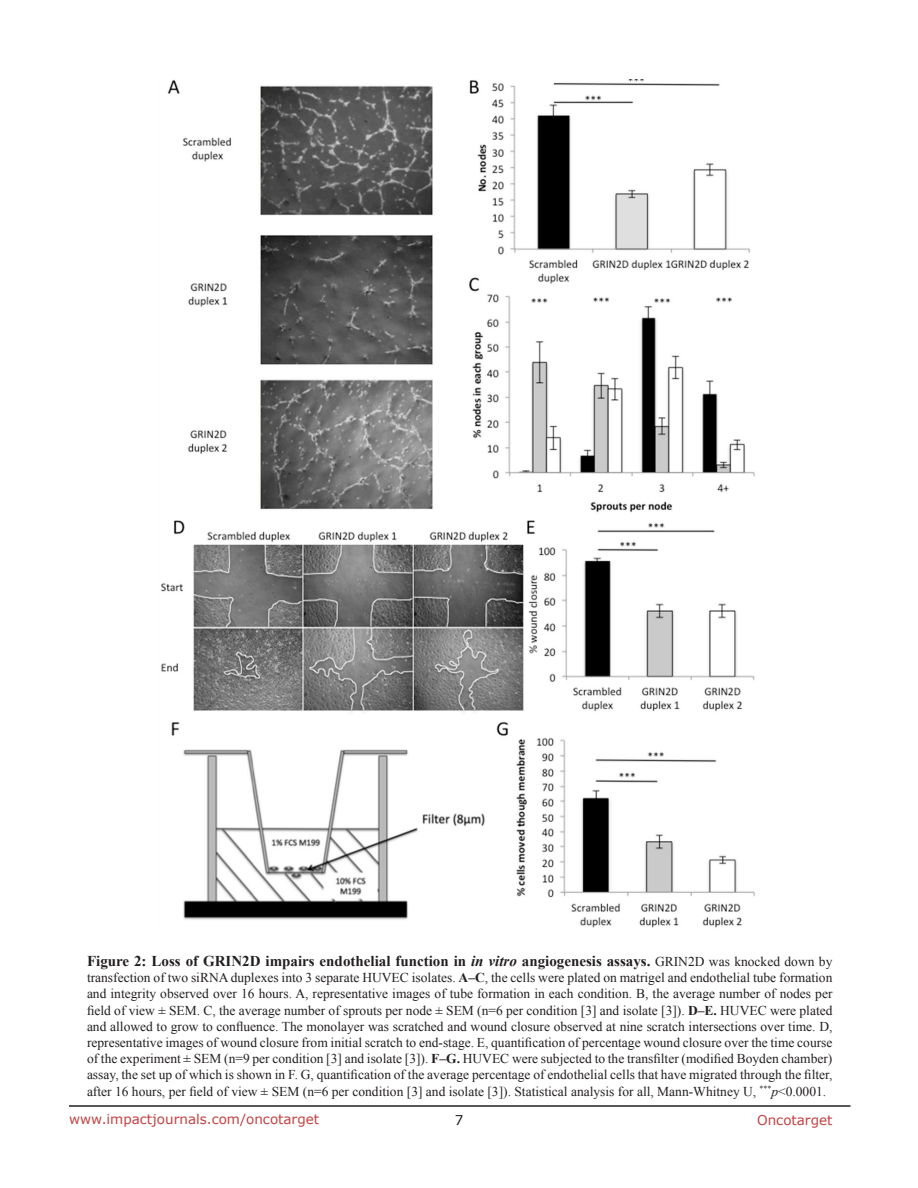
<style>
.page{position:relative;width:918px;height:1188px;background:#fff}
.page>*{position:absolute;margin:0;border:0;box-sizing:border-box;transform-origin:0 0}
.figuretext{font:700 15px "Times New Roman";color:#231f20}
.figuretext-2{font:13.5px/16.2px "Times New Roman";color:#231f20;text-align:justify}
.t1{font:13.5px "Verdana";color:#c24141}
.t2{font:13.5px "Verdana";color:#231f20}
.s1{font-style:italic}
.s2{font-weight:400;font-size:13.5px}
.s3{font-weight:700}
</style>
<div class="page">
<hr style="left:69px;top:1105px;width:781px;height:2px;background:#231f20">
<img style="left:161px;top:80px;width:594px;height:848px">
<p class="figuretext" style="left:87px;top:951px;width:747px">Figure 2: Loss of GRIN2D impairs endothelial function in <span class="s1">in vitro</span> angiogenesis assays. <span class="s2">GRIN2D was knocked down by</span></p>
<p class="figuretext-2" style="left:87px;top:969px;width:747px">transfection of two siRNA duplexes into 3 separate HUVEC isolates. <span class="s3">A–C</span>, the cells were plated on matrigel and endothelial tube formation and integrity observed over 16 hours. A, representative images of tube formation in each condition. B, the average number of nodes per field of view ± SEM. C, the average number of sprouts per node ± SEM (n=6 per condition [3] and isolate [3]). <span class="s3">D–E.</span> HUVEC were plated and allowed to grow to confluence. The monolayer was scratched and wound closure observed at nine scratch intersections over time. D, representative images of wound closure from initial scratch to end-stage. E, quantification of percentage wound closure over the time course of the experiment ± SEM (n=9 per condition [3] and isolate [3]). <span class="s3">F–G.</span> HUVEC were subjected to the transfilter (modified Boyden chamber) assay, the set up of which is shown in F. G, quantification of the average percentage of endothelial cells that have migrated through the filter, after 16 hours, per field of view ± SEM (n=6 per condition [3] and isolate [3]). Statistical analysis for all, Mann-Whitney U, <sup>***</sup><span class="s1">p</span>&lt;0.0001.</p>
<p class="t1" style="left:69px;top:1110px;width:252px">www.impactjournals.com/oncotarget</p>
<p class="t2" style="left:455px;top:1111px;width:10px">7</p>
<p class="t1" style="left:757px;top:1111px;width:77px">Oncotarget</p>
</div>
